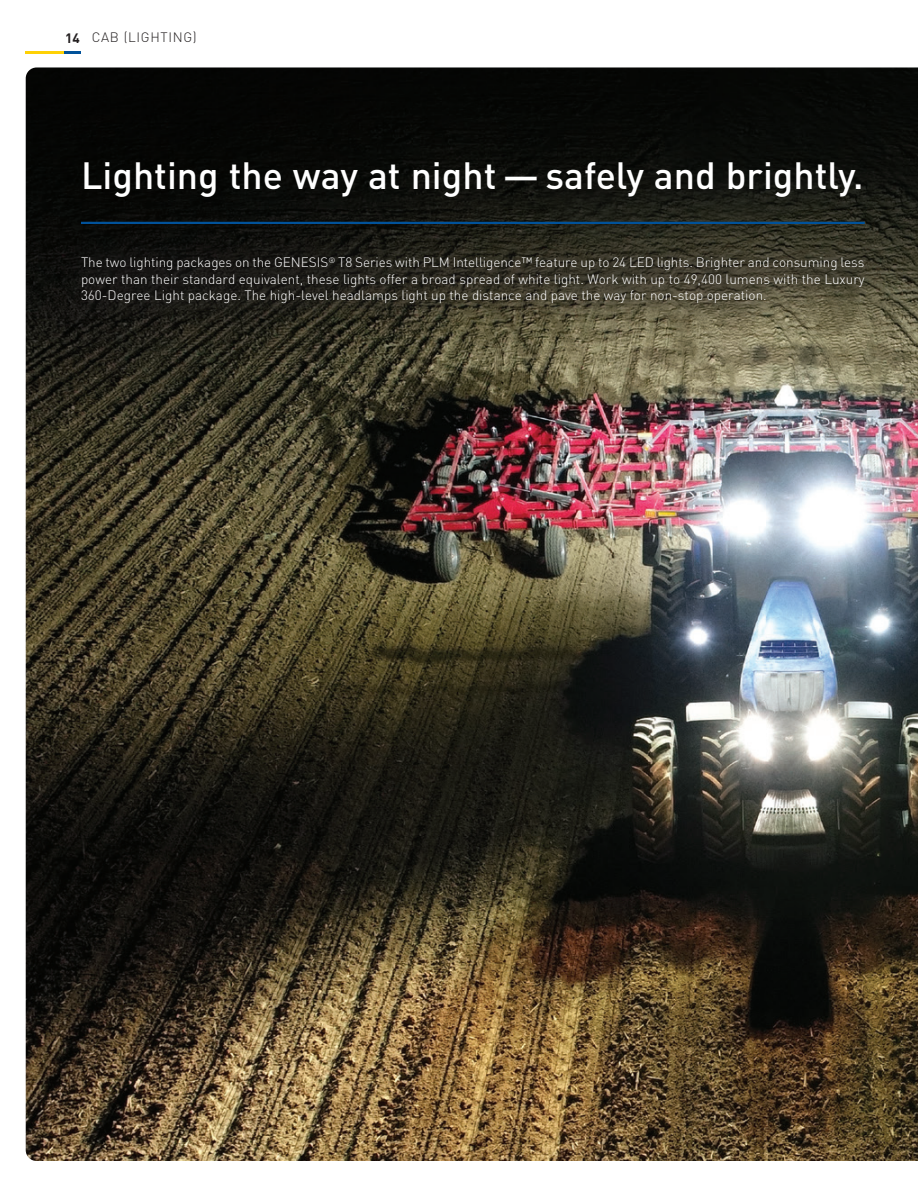
<style>
.page{position:relative;width:918px;height:1188px;background:#fff}
.page>*{position:absolute;margin:0;border:0;box-sizing:border-box;transform-origin:0 0}
.t1{font:500 37.5px "DIN";color:#fff}
.body_copy{font:300 13.5px/16.5px "DIN";color:#fff;text-align:justify}
.t2{font:300 13.5px "DIN";letter-spacing:.05em;color:#231f20}
.s1{font-weight:700}
</style>
<div class="page">
<svg style="left:26px;top:52px;width:55px;height:2px"></svg>
<img style="left:26px;top:68px;width:892px;height:1093px">
<div style="left:57px;top:232px;width:831px;height:95px;background:#231f20;opacity:.5"></div>
<hr style="left:81px;top:222px;width:784px;height:2px;background:#01529a">
<p class="t2" style="left:65px;top:29px;width:133px"><span class="s1">14</span> CAB (LIGHTING)</p>
<p class="t1" style="left:81px;top:152px;width:784px">Lighting the way at night — safely and brightly.</p>
<p class="body_copy" style="left:81px;top:254px;width:785px">The two lighting packages on the GENESIS<sup>®</sup> T8 Series with PLM Intelligence™ feature up to 24 LED lights. Brighter and consuming less power than their standard equivalent, these lights offer a broad spread of white light. Work with up to 49,400 lumens with the Luxury 360-Degree Light package. The high-level headlamps light up the distance and pave the way for non-stop operation.</p>
</div>
